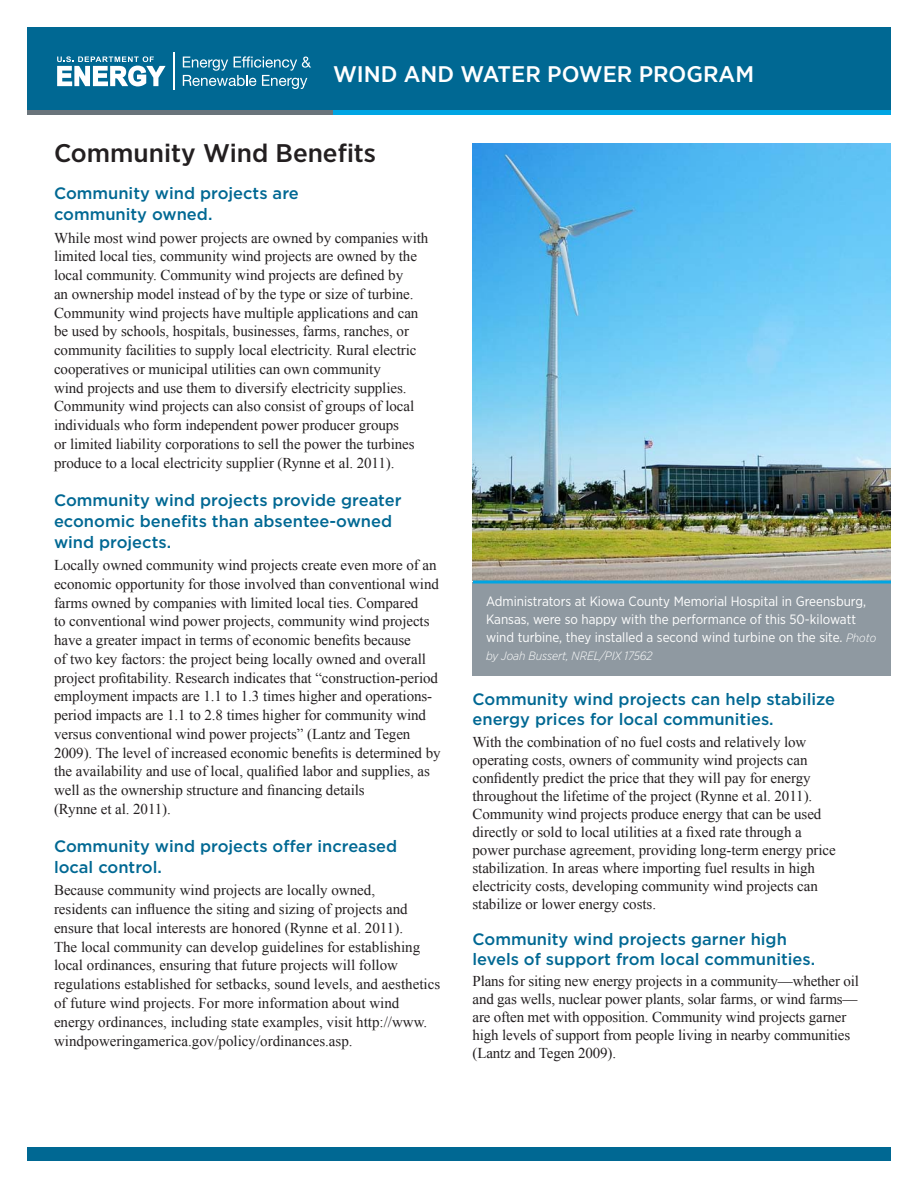
<style>
.page{position:relative;width:918px;height:1188px;background:#fff}
.page>*{position:absolute;margin:0;border:0;box-sizing:border-box;transform-origin:0 0}
.fact_sheet_title{font:500 25.5px "Gotham Narrow";color:#231f20;scale:1.1 1}
.program_name_page_1{font:500 22.65px "Gotham Narrow";color:#fff;scale:1.1 1}
.subhead_2{font:500 16.5px/21px "Gotham";color:#006893}
.body_text{font:15px/18.8px "Times New Roman";letter-spacing:-.005em;color:#231f20}
.caption_reverse{font:13.5px/18px "Gotham Narrow";color:#fff}
.caption_reverse-2{font:italic 300 12px "Gotham Narrow";color:#fff}
.s1{font-weight:300;font-style:italic;font-size:12px}
</style>
<div class="page">
<img style="left:472px;top:143px;width:419px;height:437px">
<div style="left:472px;top:582px;width:419px;height:94px;background:#8f99a1"></div>
<svg style="left:473px;top:580px;width:418px;height:4px;background:#27a3d1"></svg>
<div style="left:27px;top:1148px;width:864px;height:13px;background:#006893"></div>
<div style="left:27px;top:27px;width:864px;height:84px;background:#006893"></div>
<div style="left:27px;top:110px;width:311px;height:5px;background:#6a747b"></div>
<div style="left:333px;top:110px;width:558px;height:5px;background:#00a5e3"></div>
<svg style="left:57px;top:56px;width:109px;height:30px"></svg>
<hr style="left:174px;top:53px;width:1px;height:37px;background:#fff">
<svg style="left:183px;top:56px;width:128px;height:33px"></svg>
<p class="program_name_page_1" style="left:333px;top:59px;width:384px">WIND AND WATER POWER PROGRAM</p>
<p class="fact_sheet_title" style="left:54px;top:137px;width:294px">Community Wind Benefits</p>
<p class="subhead_2" style="left:54px;top:183px;width:246px">Community wind projects are community owned.</p>
<p class="body_text" style="left:54px;top:228px;width:376px">While most wind power projects are owned by companies with limited local ties, community wind projects are owned by the local community. Community wind projects are defined by<br>an ownership model instead of by the type or size of turbine.<br>Community wind projects have multiple applications and can be used by schools, hospitals, businesses, farms, ranches, or community facilities to supply local electricity. Rural electric cooperatives or municipal utilities can own community<br>wind projects and use them to diversify electricity supplies.<br>Community wind projects can also consist of groups of local individuals who form independent power producer groups<br>or limited liability corporations to sell the power the turbines produce to a local electricity supplier (Rynne et al. 2011).</p>
<p class="subhead_2" style="left:54px;top:489px;width:349px">Community wind projects provide greater economic benefits than absentee-owned wind projects.</p>
<p class="body_text" style="left:54px;top:556px;width:388px">Locally owned community wind projects create even more of an economic opportunity for those involved than conventional wind farms owned by companies with limited local ties. Compared<br>to conventional wind power projects, community wind projects have a greater impact in terms of economic benefits because<br>of two key factors: the project being locally owned and overall project profitability. Research indicates that “construction-period employment impacts are 1.1 to 1.3 times higher and operations&shy;period impacts are 1.1 to 2.8 times higher for community wind versus conventional wind power projects” (Lantz and Tegen 2009). The level of increased economic benefits is determined by the availability and use of local, qualified labor and supplies, as well as the ownership structure and financing details<br>(Rynne et al. 2011).</p>
<p class="subhead_2" style="left:54px;top:835px;width:345px">Community wind projects offer increased local control.</p>
<p class="body_text" style="left:54px;top:881px;width:388px">Because community wind projects are locally owned,<br>residents can influence the siting and sizing of projects and ensure that local interests are honored (Rynne et al. 2011).<br>The local community can develop guidelines for establishing local ordinances, ensuring that future projects will follow regulations established for setbacks, sound levels, and aesthetics of future wind projects. For more information about wind energy ordinances, including state examples, visit http://www. windpoweringamerica.gov/policy/ordinances.asp.</p>
<p class="caption_reverse" style="left:486px;top:592px;width:392px">Administrators at Kiowa County Memorial Hospital in Greensburg,<br>Kansas, were so happy with the performance of this 50-kilowatt wind turbine, they installed a second wind turbine on the site. <span class="s1">Photo</span></p>
<p class="caption_reverse-2" style="left:486px;top:649px;width:168px">by Joah Bussert, NREL/PIX 17562</p>
<p class="subhead_2" style="left:472px;top:689px;width:364px;line-height:19.5px">Community wind projects can help stabilize energy prices for local communities.</p>
<p class="body_text" style="left:472px;top:732px;width:365px;line-height:18px">With the combination of no fuel costs and relatively low operating costs, owners of community wind projects can confidently predict the price that they will pay for energy throughout the lifetime of the project (Rynne et al. 2011).<br>Community wind projects produce energy that can be used directly or sold to local utilities at a fixed rate through a power purchase agreement, providing long-term energy price stabilization. In areas where importing fuel results in high electricity costs, developing community wind projects can stabilize or lower energy costs.</p>
<p class="subhead_2" style="left:472px;top:929px;width:344px;line-height:19.5px">Community wind projects garner high levels of support from local communities.</p>
<p class="body_text" style="left:472px;top:972px;width:388px;line-height:18px">Plans for siting new energy projects in a community—whether oil and gas wells, nuclear power plants, solar farms, or wind farms— are often met with opposition. Community wind projects garner high levels of support from people living in nearby communities (Lantz and Tegen 2009).</p>
</div>
